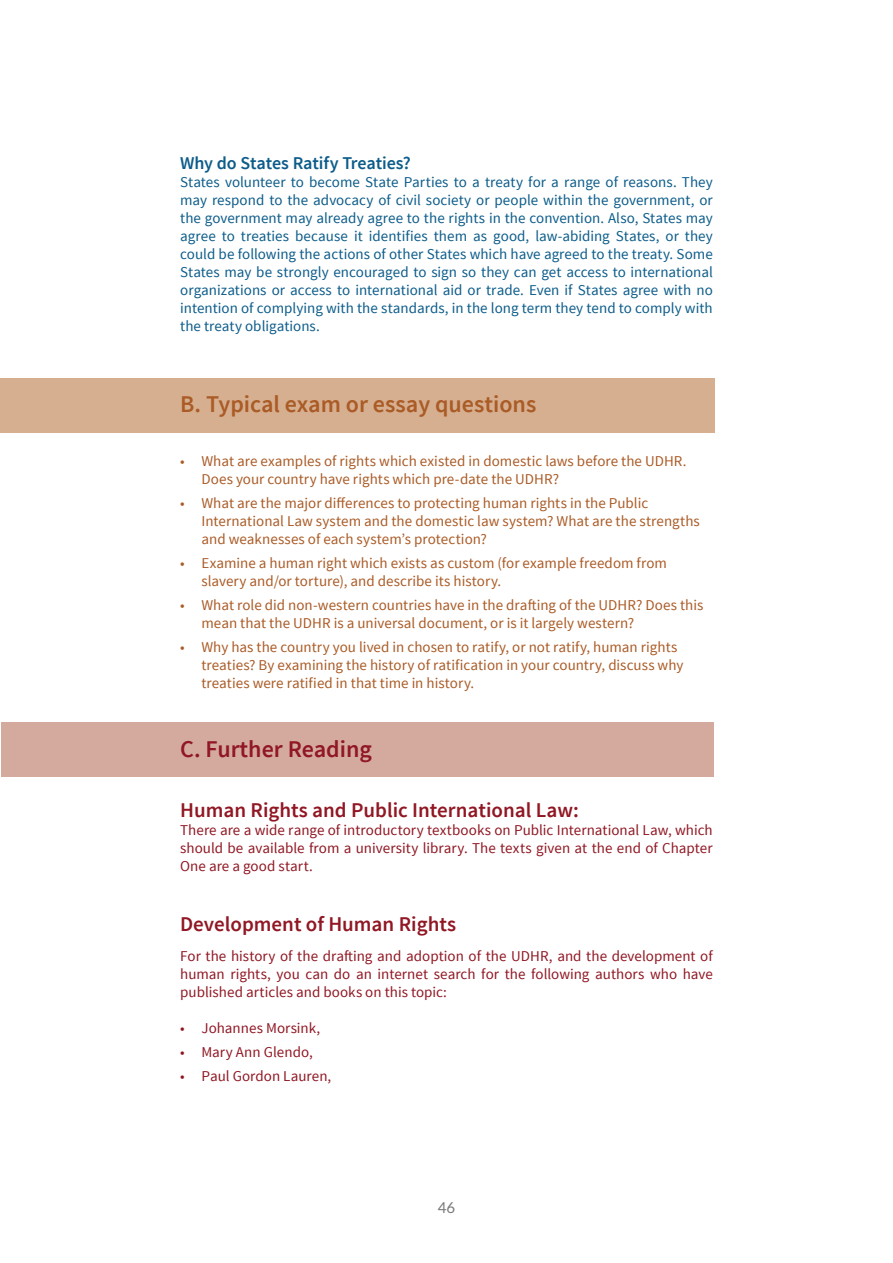
<style>
.page{position:relative;width:893px;height:1263px;background:#fff}
.page>*{position:absolute;margin:0;border:0;box-sizing:border-box;transform-origin:0 0}
.t1{font:600 24px "Source Sans Pro";color:#aa5b26}
.t2{font:600 24px "Source Sans Pro";color:#901723}
.t3{font:600 21px "Source Sans Pro";color:#901723}
.t4{font:600 18px "Source Sans Pro";letter-spacing:-.005em;color:#0c5c8a}
.t5{font:15px/18px "Source Sans Pro";color:#aa5b26}
.t6{font:15px/18px "Source Sans Pro";color:#0c5c8a;text-align:justify}
.t7{font:15px/18px "Source Sans Pro";letter-spacing:.005em;color:#901723;text-align:justify}
.t8{font:15px "Lato";color:#77787b}
</style>
<div class="page">
<div style="left:1px;top:722px;width:712px;height:54px;background:#d4aa9f"></div>
<div style="left:0;top:379px;width:714px;height:54px;background:#d6af90"></div>
<p class="t4" style="left:180px;top:151px;width:232px">Why do States Ratify Treaties?</p>
<p class="t6" style="left:180px;top:173px;width:534px">States volunteer to become State Parties to a treaty for a range of reasons. They may respond to the advocacy of civil society or people within the government, or the government may already agree to the rights in the convention. Also, States may agree to treaties because it identifies them as good, law-abiding States, or they could be following the actions of other States which have agreed to the treaty. Some States may be strongly encouraged to sign so they can get access to international organizations or access to international aid or trade. Even if States agree with no intention of complying with the standards, in the long term they tend to comply with the treaty obligations.</p>
<h1 class="t1" style="left:180px;top:388px;width:358px">B. Typical exam or essay questions</h1>
<p class="t5" style="left:201px;top:452px;width:487px;text-indent:-21px">• What are examples of rights which existed in domestic laws before the UDHR.<br>Does your country have rights which pre-date the UDHR?</p>
<p class="t5" style="left:201px;top:494px;width:500px;text-indent:-21px">• What are the major differences to protecting human rights in the Public<br>International Law system and the domestic law system? What are the strengths and weaknesses of each system’s protection?</p>
<p class="t5" style="left:201px;top:554px;width:467px;text-indent:-21px">• Examine a human right which exists as custom (for example freedom from slavery and/or torture), and describe its history.</p>
<p class="t5" style="left:201px;top:596px;width:503px;text-indent:-21px">• What role did non-western countries have in the drafting of the UDHR? Does this mean that the UDHR is a universal document, or is it largely western?</p>
<p class="t5" style="left:201px;top:638px;width:484px;text-indent:-21px">• Why has the country you lived in chosen to ratify, or not ratify, human rights treaties? By examining the history of ratification in your country, discuss why treaties were ratified in that time in history.</p>
<h1 class="t2" style="left:180px;top:733px;width:193px">C. Further Reading</h1>
<h2 class="t3" style="left:180px;top:796px;width:400px">Human Rights and Public International Law:</h2>
<p class="t7" style="left:180px;top:821px;width:534px">There are a wide range of introductory textbooks on Public International Law, which should be available from a university library. The texts given at the end of Chapter One are a good start.</p>
<h2 class="t3" style="left:180px;top:910px;width:277px">Development of Human Rights</h2>
<p class="t7" style="left:180px;top:947px;width:534px">For the history of the drafting and adoption of the UDHR, and the development of human rights, you can do an internet search for the following authors who have published articles and books on this topic:</p>
<p class="t7" style="left:180px;top:1019px;width:142px">• Johannes Morsink,</p>
<p class="t7" style="left:180px;top:1043px;width:134px">• Mary Ann Glendo,</p>
<p class="t7" style="left:180px;top:1067px;width:153px">• Paul Gordon Lauren,</p>
<p class="t8" style="left:438px;top:1199px;width:19px">46</p>
</div>
